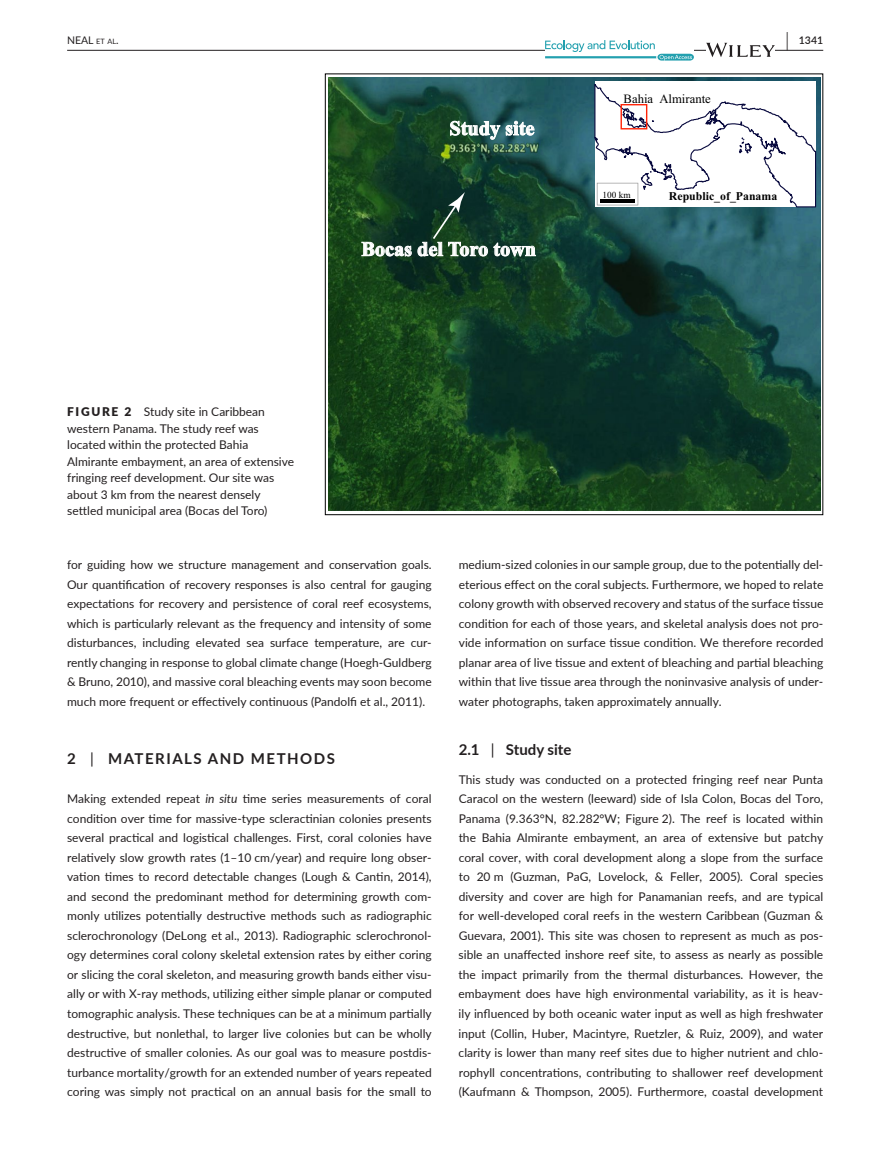
<style>
.page{position:relative;width:893px;height:1174px;background:#fff}
.page>*{position:absolute;margin:0;border:0;box-sizing:border-box;transform-origin:0 0}
.t1{font:700 20.25px "Times New Roman";color:#fff}
.t2{font:600 19.5px "Lato";color:#231f20;scale:.48 1}
.t3{font:700 15px "Lato";letter-spacing:.1em;color:#231f20}
.t4{font:700 15px "Lato";color:#231f20}
.t5{font:12.6px "Times New Roman";color:#000}
.t6{font:12px/19.5px "Lato";color:#231f20;text-align:justify}
.t7{font:700 11.85px "Times New Roman";color:#000}
.t8{font:10.5px "Lato";color:#231f20}
.t9{font:600 10.5px "Lato";color:#231f20}
.t10{font:9.3px "Times New Roman";color:#000}
.s1{font-size:7.35px}
.s2{font-weight:900}
.s3{font-weight:400}
.s4{font-style:italic}
</style>
<div class="page">
<hr style="left:67px;top:50px;width:756px;height:1px;background:#231f20">
<svg style="left:545px;top:40px;width:149px;height:21px"></svg>
<svg style="left:706px;top:43px;width:69px;height:14px"></svg>
<svg style="left:324px;top:73px;width:497px;height:442px"></svg>
<img style="left:329px;top:78px;width:491px;height:432px">
<svg style="left:594px;top:82px;width:223px;height:128px"></svg>
<div style="left:620px;top:104px;width:27px;height:25px;border:1px solid #ff2408"></div>
<svg style="left:450px;top:121px;width:85px;height:19px;background:#618683"></svg>
<svg style="left:361px;top:192px;width:175px;height:65px;background:#254a37"></svg>
<hr style="left:648px;top:103px;width:22px;height:3px;background:#fff">
<hr style="left:601px;top:199px;width:17px;height:3px;background:#000">
<hr style="left:617px;top:199px;width:18px;height:3px;background:#000">
<h2 class="t2" style="left:786px;top:26px;width:7px">|</h2>
<p class="t8" style="left:67px;top:33px;width:53px">NEAL <span class="s1">et al</span>.</p>
<p class="t9" style="left:799px;top:33px;width:26px">1341</p>
<p class="t6" style="left:67px;top:403px;width:228px;line-height:16.5px;text-align:left"><span class="s2">FIGURE 2</span> Study site in Caribbean western Panama. The study reef was located within the protected Bahia Almirante embayment, an area of extensive fringing reef development. Our site was about 3 km from the nearest densely settled municipal area (Bocas del Toro)</p>
<h1 class="t1" style="left:449px;top:114px;width:86px">Study site</h1>
<h1 class="t1" style="left:361px;top:235px;width:176px">Bocas del Toro town</h1>
<p class="t5" style="left:624px;top:90px;width:89px">Bahia_ Almirante</p>
<p class="t10" style="left:603px;top:188px;width:30px">100 km</p>
<p class="t7" style="left:669px;top:188px;width:110px">Republic _of _Panama</p>
<p class="t6" style="left:67px;top:554px;width:366px">for guiding how we structure management and conservation goals.<br>Our quantification of recovery responses is also central for gauging expectations for recovery and persistence of coral reef ecosystems, which is particularly relevant as the frequency and intensity of some disturbances, including elevated sea surface temperature, are cur&shy;rently changing in response to global climate change (Hoegh-Guldberg &amp; Bruno, 2010), and massive coral bleaching events may soon become much more frequent or effectively continuous (Pandolfi et al., 2011).</p>
<p class="t3" style="left:67px;top:748px;width:269px">2 <span class="s3">|</span> MATERIALS AND METHODS</p>
<p class="t6" style="left:67px;top:788px;width:366px">Making extended repeat <span class="s4">in situ</span> time series measurements of coral condition over time for massive-type scleractinian colonies presents several practical and logistical challenges. First, coral colonies have relatively slow growth rates (1–10 cm/year) and require long obser&shy;vation times to record detectable changes (Lough &amp; Cantin, 2014), and second the predominant method for determining growth com&shy;monly utilizes potentially destructive methods such as radiographic sclerochronology (DeLong et al., 2013). Radiographic sclerochronol&shy;ogy determines coral colony skeletal extension rates by either coring or slicing the coral skeleton, and measuring growth bands either visu&shy;ally or with X-ray methods, utilizing either simple planar or computed tomographic analysis. These techniques can be at a minimum partially destructive, but nonlethal, to larger live colonies but can be wholly destructive of smaller colonies. As our goal was to measure postdis&shy;turbance mortality/growth for an extended number of years repeated coring was simply not practical on an annual basis for the small to</p>
<p class="t6" style="left:459px;top:554px;width:366px">medium-sized colonies in our sample group, due to the potentially del&shy;eterious effect on the coral subjects. Furthermore, we hoped to relate colony growth with observed recovery and status of the surface tissue condition for each of those years, and skeletal analysis does not pro&shy;vide information on surface tissue condition. We therefore recorded planar area of live tissue and extent of bleaching and partial bleaching within that live tissue area through the noninvasive analysis of under&shy;water photographs, taken approximately annually.</p>
<p class="t4" style="left:459px;top:738px;width:114px">2.1 <span class="s3">|</span> Study site</p>
<p class="t6" style="left:459px;top:769px;width:366px">This study was conducted on a protected fringing reef near Punta Caracol on the western (leeward) side of Isla Colon, Bocas del Toro, Panama (9.363°N, 82.282°W; Figure 2). The reef is located within the Bahia Almirante embayment, an area of extensive but patchy coral cover, with coral development along a slope from the surface to 20 m (Guzman, PaG, Lovelock, &amp; Feller, 2005). Coral species diversity and cover are high for Panamanian reefs, and are typical for well-developed coral reefs in the western Caribbean (Guzman &amp; Guevara, 2001). This site was chosen to represent as much as pos&shy;sible an unaffected inshore reef site, to assess as nearly as possible the impact primarily from the thermal disturbances. However, the embayment does have high environmental variability, as it is heav&shy;ily influenced by both oceanic water input as well as high freshwater input (Collin, Huber, Macintyre, Ruetzler, &amp; Ruiz, 2009), and water clarity is lower than many reef sites due to higher nutrient and chlo&shy;rophyll concentrations, contributing to shallower reef development (Kaufmann &amp; Thompson, 2005). Furthermore, coastal development</p>
</div>
